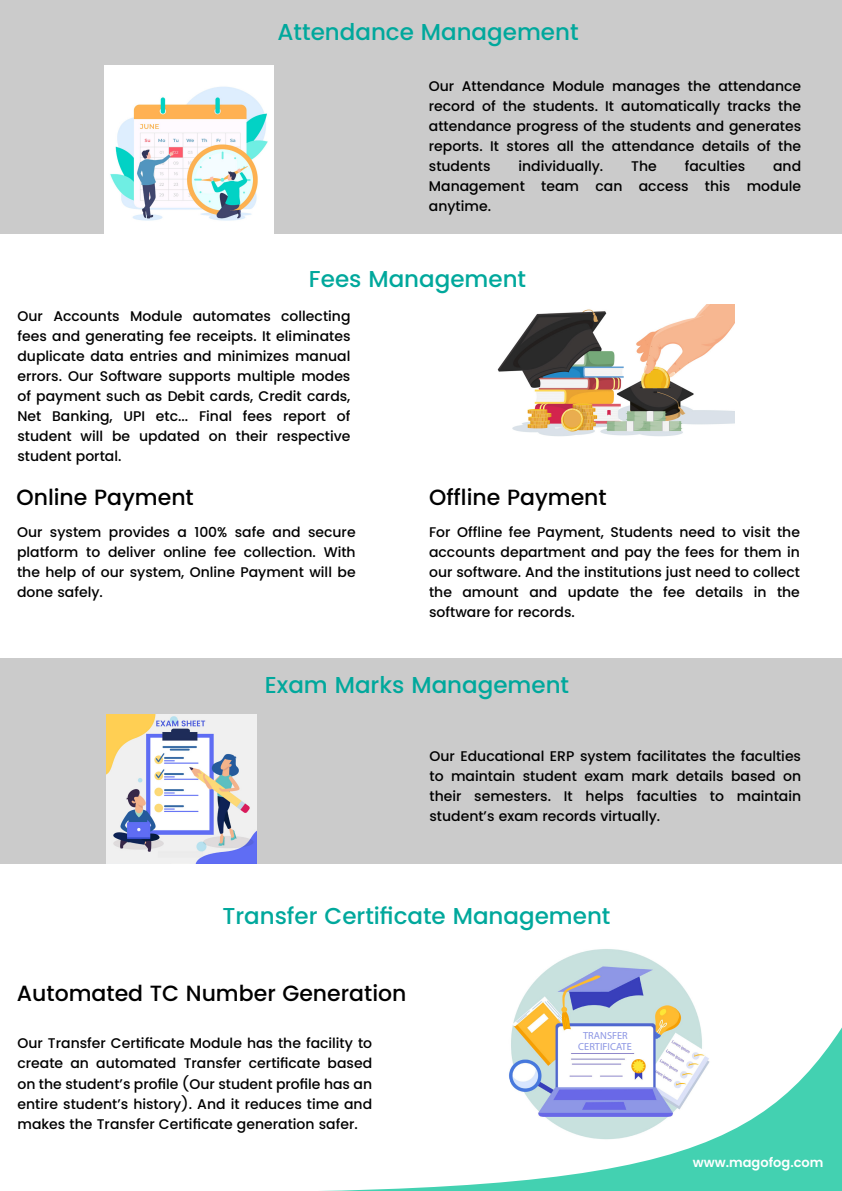
<style>
.page{position:relative;width:842px;height:1191px;background:#fff}
.page>*{position:absolute;margin:0;border:0;box-sizing:border-box;transform-origin:0 0}
.t1{font:500 23px "Poppins";color:#00a89c}
.t2{font:500 22px "Poppins";color:#000}
.t3{font:500 14px/20px "Poppins";color:#000;text-align:justify}
.t4{font:600 13px "Poppins";color:#fff}
.t5{font:10.3px/10.8px "Myriad Pro";color:#8c96e4;text-align:center}
</style>
<div class="page">
<div style="left:0;top:0;width:842px;height:234px;background:#cbcbcb"></div>
<div style="left:0;top:658px;width:842px;height:206px;background:#cbcbcb"></div>
<svg style="left:321px;top:1027px;width:521px;height:164px"></svg>
<img style="left:104px;top:66px;width:169px;height:168px">
<img style="left:497px;top:304px;width:237px;height:132px">
<div style="left:564px;top:410px;width:17px;height:17px;background:#e9ad4f;border-radius:50%"></div>
<div style="left:649px;top:374px;width:11px;height:14px;background:#f1bb18"></div>
<svg style="left:651px;top:371px;width:7px;height:3px"></svg>
<img style="left:504px;top:944px;width:207px;height:207px;border-radius:104px">
<div style="left:570px;top:1031px;width:69px;height:19px;background:#fff"></div>
<img style="left:107px;top:714px;width:150px;height:150px">
<h1 class="t1" style="left:278px;top:19px;width:303px">Attendance Management</h1>
<p class="t3" style="left:429px;top:77px;width:374px">Our Attendance Module manages the attendance record of the students. It automatically tracks the attendance progress of the students and generates reports. It stores all the attendance details of the students</p>
<p class="t3" style="left:518px;top:157px;width:86px">individually.</p>
<p class="t3" style="left:631px;top:157px;width:27px">The</p>
<p class="t3" style="left:685px;top:157px;width:62px">faculties</p>
<p class="t3" style="left:429px;top:157px;width:374px;text-indent:344px">and Management team can access this module anytime.</p>
<h1 class="t1" style="left:309px;top:266px;width:219px">Fees Management</h1>
<p class="t3" style="left:17px;top:306px;width:334px">Our Accounts Module automates collecting fees and generating fee receipts. It eliminates duplicate data entries and minimizes manual errors. Our Software supports multiple modes of payment such as Debit cards, Credit cards, Net Banking, UPI etc... Final fees report of student will be updated on their respective student portal.</p>
<h2 class="t2" style="left:16px;top:484px;width:179px">Online Payment</h2>
<p class="t3" style="left:17px;top:522px;width:340px">Our system provides a 100% safe and secure platform to deliver online fee collection. With the help of our system, Online Payment will be done safely.</p>
<h2 class="t2" style="left:429px;top:484px;width:179px">Offline Payment</h2>
<p class="t3" style="left:429px;top:522px;width:372px">For Offline fee Payment, Students need to visit the accounts department and pay the fees for them in our software. And the institutions just need to collect the amount and update the fee details in the software for records.</p>
<h1 class="t1" style="left:265px;top:671px;width:306px">Exam Marks Management</h1>
<p class="t3" style="left:429px;top:746px;width:373px">Our Educational ERP system facilitates the faculties to maintain student exam mark details based on their semesters. It helps faculties to maintain student’s exam records virtually.</p>
<h1 class="t1" style="left:222px;top:902px;width:390px">Transfer Certificate Management</h1>
<h2 class="t2" style="left:17px;top:980px;width:391px">Automated TC Number Generation</h2>
<p class="t3" style="left:17px;top:1033px;width:356px">Our Transfer Certificate Module has the facility to create an automated Transfer certificate based on the student’s profile (Our student profile has an entire student’s history). And it reduces time and makes the Transfer Certificate generation safer.</p>
<p class="t5" style="left:578px;top:1029px;width:55px">TRANSFER<br>CERTIFICATE</p>
<p class="t4" style="left:693px;top:1155px;width:132px">www.magofog.com</p>
</div>
